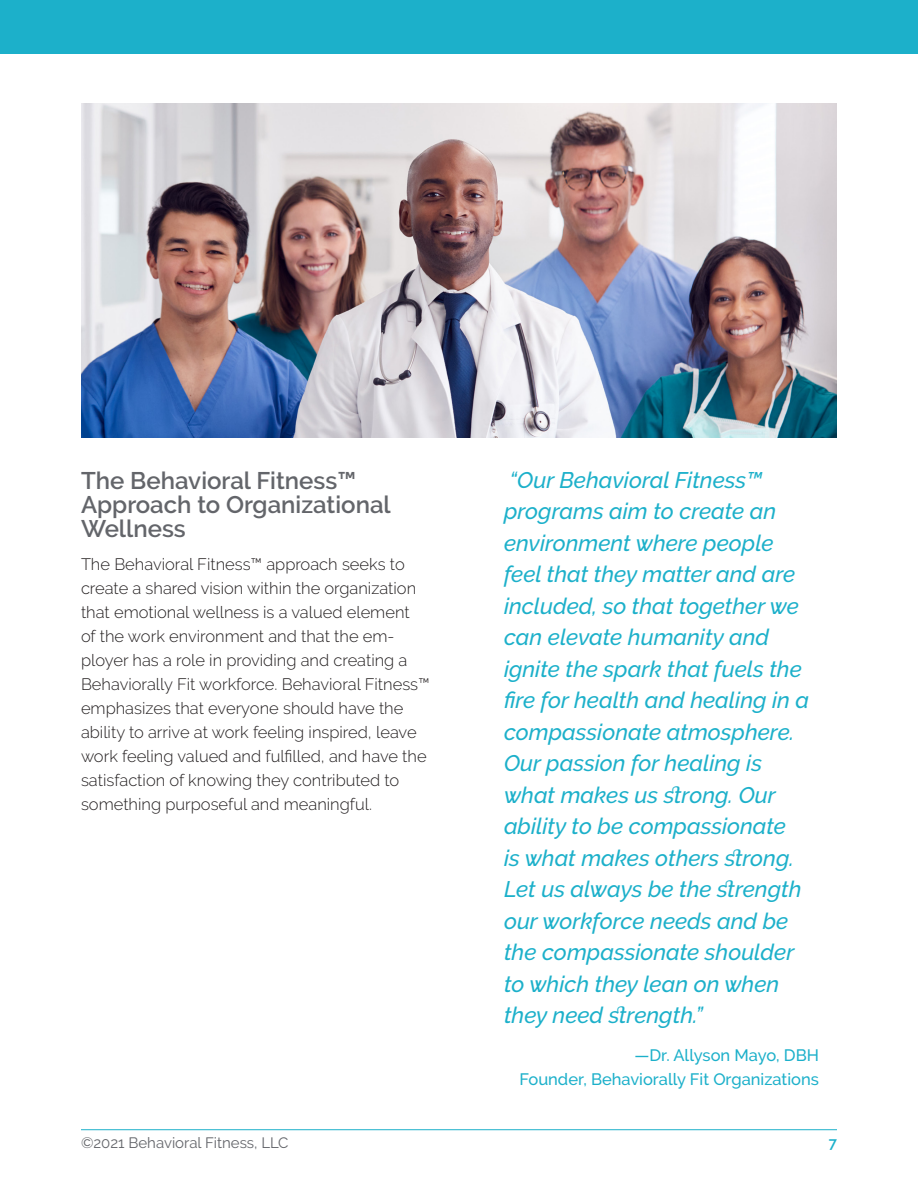
<style>
.page{position:relative;width:918px;height:1188px;background:#fff}
.page>*{position:absolute;margin:0;border:0;box-sizing:border-box;transform-origin:0 0}
.Section_Subhead{font:600 24px/24px "Raleway";color:#63656a}
.PullQuote{font:italic 500 22.5px/31.5px "Raleway";color:#1cb0ca}
.Paragraph-body{font:300 16.5px/24px "Raleway";color:#231f20}
.PullQuote-Attributio{font:500 16.5px/24px "Raleway";color:#1cb0ca;text-align:right}
.t1{font:15px "Raleway";color:#63656a}
.t2{font:600 15px "Raleway";color:#1cb0ca}
</style>
<div class="page">
<div style="left:0;top:0;width:918px;height:54px;background:#1cb0ca"></div>
<hr style="left:81px;top:1129px;width:756px;height:1px;background:#1cb0ca">
<img style="left:81px;top:103px;width:756px;height:334px">
<p class="Section_Subhead" style="left:81px;top:469px;width:311px">The Behavioral Fitness™<br>Approach to Organizational<br>Wellness</p>
<p class="Paragraph-body" style="left:81px;top:552px;width:350px">The Behavioral Fitness™ approach seeks to create a shared vision within the organization that emotional wellness is a valued element<br>of the work environment and that the em&shy;ployer has a role in providing and creating a Behaviorally Fit workforce. Behavioral Fitness™ emphasizes that everyone should have the ability to arrive at work feeling inspired, leave work feeling valued and fulfilled, and have the satisfaction of knowing they contributed to something purposeful and meaningful.</p>
<p class="PullQuote" style="left:504px;top:464px;width:307px">“Our Behavioral Fitness™ programs aim to create an environment where people feel that they matter and are included, so that together we can elevate humanity and ignite the spark that fuels the fire for health and healing in a compassionate atmosphere.<br>Our passion for healing is what makes us strong. Our ability to be compassionate<br>is what makes others strong.<br>Let us always be the strength our workforce needs and be the compassionate shoulder to which they lean on when they need strength.”</p>
<p class="PullQuote-Attributio" style="left:519px;top:1043px;width:301px">—Dr. Allyson Mayo, DBH<br>Founder, Behaviorally Fit Organizations</p>
<p class="t1" style="left:81px;top:1134px;width:209px">©2021 Behavioral Fitness, LLC</p>
<p class="t2" style="left:829px;top:1134px;width:10px">7</p>
</div>
